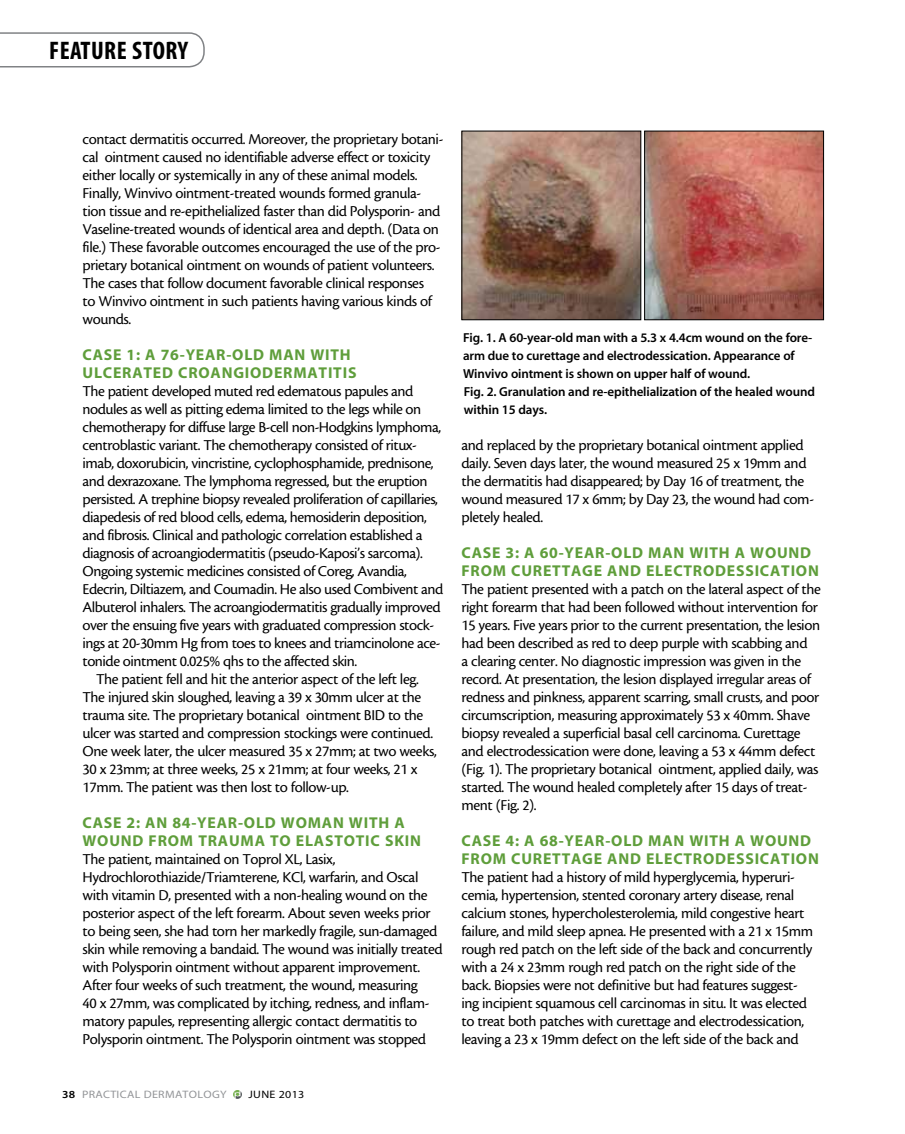
<style>
.page{position:relative;width:905px;height:1134px;background:#fff}
.page>*{position:absolute;margin:0;border:0;box-sizing:border-box;transform-origin:0 0}
.t1{font:25.5px "Myriad MM 700 300";letter-spacing:.02em;color:#000}
.t2{font:15.75px/18px "Cronos MM 408 10";letter-spacing:-.025em;color:#000}
.t3{font:15.75px/18px "Myriad MM 700 600";letter-spacing:.05em;color:#5f9e3b}
.t4{font:13.05px/18px "Myriad MM 565 600";letter-spacing:-.01em;color:#000}
.t5{font:10.8px "Myriad MM 400 600";letter-spacing:.025em;color:#939598;scale:1.11 1}
.t6{font:10.8px "Myriad MM 400 600";letter-spacing:.025em;color:#000;scale:1.11 1}
.s1{font-family:"Myriad MM 565 600";color:#000}
</style>
<div class="page">
<svg style="left:233px;top:1090px;width:9px;height:9px"></svg>
<svg style="left:0;top:32px;width:205px;height:35px"></svg>
<img style="left:463px;top:133px;width:176px;height:185px">
<div style="left:461px;top:131px;width:180px;height:189px;border:1px solid #000"></div>
<img style="left:646px;top:133px;width:176px;height:185px">
<div style="left:644px;top:131px;width:180px;height:189px;border:1px solid #000"></div>
<h1 class="t1" style="left:49px;top:38px;width:140px">FEATURE STORY</h1>
<p class="t2" style="left:82px;top:130px;width:362px">contact dermatitis occurred. Moreover, the proprietary botani&shy;cal ointment caused no identifiable adverse effect or toxicity either locally or systemically in any of these animal models.<br>Finally, Winvivo ointment-treated wounds formed granula&shy;tion tissue and re-epithelialized faster than did Polysporin- and Vaseline-treated wounds of identical area and depth. (Data on file.) These favorable outcomes encouraged the use of the pro&shy;prietary botanical ointment on wounds of patient volunteers.<br>The cases that follow document favorable clinical responses<br>to Winvivo ointment in such patients having various kinds of wounds.</p>
<p class="t3" style="left:82px;top:347px;width:275px">CASE 1: A 76-YEAR-OLD MAN WITH<br>ULCERATED CROANGIODERMATITIS</p>
<p class="t2" style="left:82px;top:382px;width:332px">The patient developed muted red edematous papules and</p>
<p class="t2" style="left:82px;top:400px;width:340px">nodules as well as pitting edema limited to the legs while on</p>
<p class="t2" style="left:82px;top:418px;width:360px">chemotherapy for diffuse large B-cell non-Hodgkins lymphoma,</p>
<p class="t2" style="left:82px;top:436px;width:336px">centroblastic variant. The chemotherapy consisted of ritux-</p>
<p class="t2" style="left:82px;top:454px;width:352px">imab, doxorubicin, vincristine, cyclophosphamide, prednisone,</p>
<p class="t2" style="left:82px;top:472px;width:346px">and dexrazoxane. The lymphoma regressed, but the eruption</p>
<p class="t2" style="left:82px;top:490px;width:357px">persisted. A trephine biopsy revealed proliferation of capillaries,</p>
<p class="t2" style="left:82px;top:508px;width:346px">diapedesis of red blood cells, edema, hemosiderin deposition,</p>
<p class="t2" style="left:82px;top:526px;width:341px">and fibrosis. Clinical and pathologic correlation established a</p>
<p class="t2" style="left:82px;top:544px;width:342px">diagnosis of acroangiodermatitis (pseudo-Kaposi’s sarcoma).</p>
<p class="t2" style="left:82px;top:562px;width:326px">Ongoing systemic medicines consisted of Coreg, Avandia,</p>
<p class="t2" style="left:82px;top:580px;width:362px">Edecrin, Diltiazem, and Coumadin. He also used Combivent and</p>
<p class="t2" style="left:82px;top:598px;width:359px">Albuterol inhalers. The acroangiodermatitis gradually improved</p>
<p class="t2" style="left:82px;top:616px;width:353px">over the ensuing five years with graduated compression stock-</p>
<p class="t2" style="left:82px;top:634px;width:359px">ings at 20-30mm Hg from toes to knees and triamcinolone ace-</p>
<p class="t2" style="left:82px;top:652px;width:276px">tonide ointment 0.025% qhs to the affected skin.</p>
<p class="t2" style="left:96px;top:670px;width:324px">The patient fell and hit the anterior aspect of the left leg.</p>
<p class="t2" style="left:82px;top:688px;width:340px">The injured skin sloughed, leaving a 39 x 30mm ulcer at the</p>
<p class="t2" style="left:82px;top:706px;width:342px">trauma site. The proprietary botanical ointment BID to the</p>
<p class="t2" style="left:82px;top:724px;width:352px">ulcer was started and compression stockings were continued.</p>
<p class="t2" style="left:82px;top:742px;width:356px">One week later, the ulcer measured 35 x 27mm; at two weeks,</p>
<p class="t2" style="left:82px;top:760px;width:336px">30 x 23mm; at three weeks, 25 x 21mm; at four weeks, 21 x</p>
<p class="t2" style="left:82px;top:778px;width:268px">17mm. The patient was then lost to follow-up.</p>
<p class="t3" style="left:82px;top:815px;width:340px">CASE 2: AN 84-YEAR-OLD WOMAN WITH A<br>WOU ND FROM TRAUMA TO ELASTOTIC SKIN</p>
<p class="t2" style="left:82px;top:851px;width:361px">The patient, maintained on Toprol XL, Lasix, Hydrochlorothiazide/Triamterene, KCl, warfarin, and Oscal with vitamin D, presented with a non-healing wound on the posterior aspect of the left forearm. About seven weeks prior to being seen, she had torn her markedly fragile, sun-damaged skin while removing a bandaid. The wound was initially treated with Polysporin ointment without apparent improvement.<br>After four weeks of such treatment, the wound, measuring<br>40 x 27mm, was complicated by itching, redness, and inflam&shy;matory papules, representing allergic contact dermatitis to Polysporin ointment. The Polysporin ointment was stopped</p>
<p class="t5" style="left:62px;top:1089px;width:149px"><span class="s1">38</span> PRACTICAL DERMATOLOGY</p>
<p class="t6" style="left:248px;top:1089px;width:52px">JUNE 2013</p>
<p class="t4" style="left:463px;top:329px;width:353px">Fig. 1. A 60-year-old man with a 5.3 x 4.4cm wound on the fore&shy;arm due to curettage and electrodessication. Appearance of Winvivo ointment is shown on upper half of wound.<br>Fig. 2. Granulation and re-epithelialization of the healed wound within 15 days.</p>
<p class="t2" style="left:461px;top:437px;width:354px">and replaced by the proprietary botanical ointment applied daily. Seven days later, the wound measured 25 x 19mm and the dermatitis had disappeared; by Day 16 of treatment, the wound measured 17 x 6mm; by Day 23, the wound had com&shy;pletely healed.</p>
<p class="t3" style="left:461px;top:545px;width:359px">CASE 3: A 60-YEAR-OLD MAN WITH A WOU ND<br>FROM CURETTAGE AND ELECTRODESSICATION</p>
<p class="t2" style="left:461px;top:581px;width:361px">The patient presented with a patch on the lateral aspect of the right forearm that had been followed without intervention for 15 years. Five years prior to the current presentation, the lesion had been described as red to deep purple with scabbing and<br>a clearing center. No diagnostic impression was given in the record. At presentation, the lesion displayed irregular areas of redness and pinkness, apparent scarring, small crusts, and poor circumscription, measuring approximately 53 x 40mm. Shave biopsy revealed a superficial basal cell carcinoma. Curettage and electrodessication were done, leaving a 53 x 44mm defect (Fig. 1). The proprietary botanical ointment, applied daily, was started. The wound healed completely after 15 days of treat&shy;ment (Fig. 2).</p>
<p class="t3" style="left:461px;top:833px;width:359px">CASE 4: A 68-YEAR-OLD MAN WITH A WOU ND<br>FROM CURETTAGE AND ELECTRODESSICATION</p>
<p class="t2" style="left:461px;top:869px;width:353px">The patient had a history of mild hyperglycemia, hyperuri&shy;cemia, hypertension, stented coronary artery disease, renal calcium stones, hypercholesterolemia, mild congestive heart failure, and mild sleep apnea. He presented with a 21 x 15mm rough red patch on the left side of the back and concurrently with a 24 x 23mm rough red patch on the right side of the back. Biopsies were not definitive but had features suggest&shy;ing incipient squamous cell carcinomas in situ. It was elected to treat both patches with curettage and electrodessication, leaving a 23 x 19mm defect on the left side of the back and</p>
</div>
